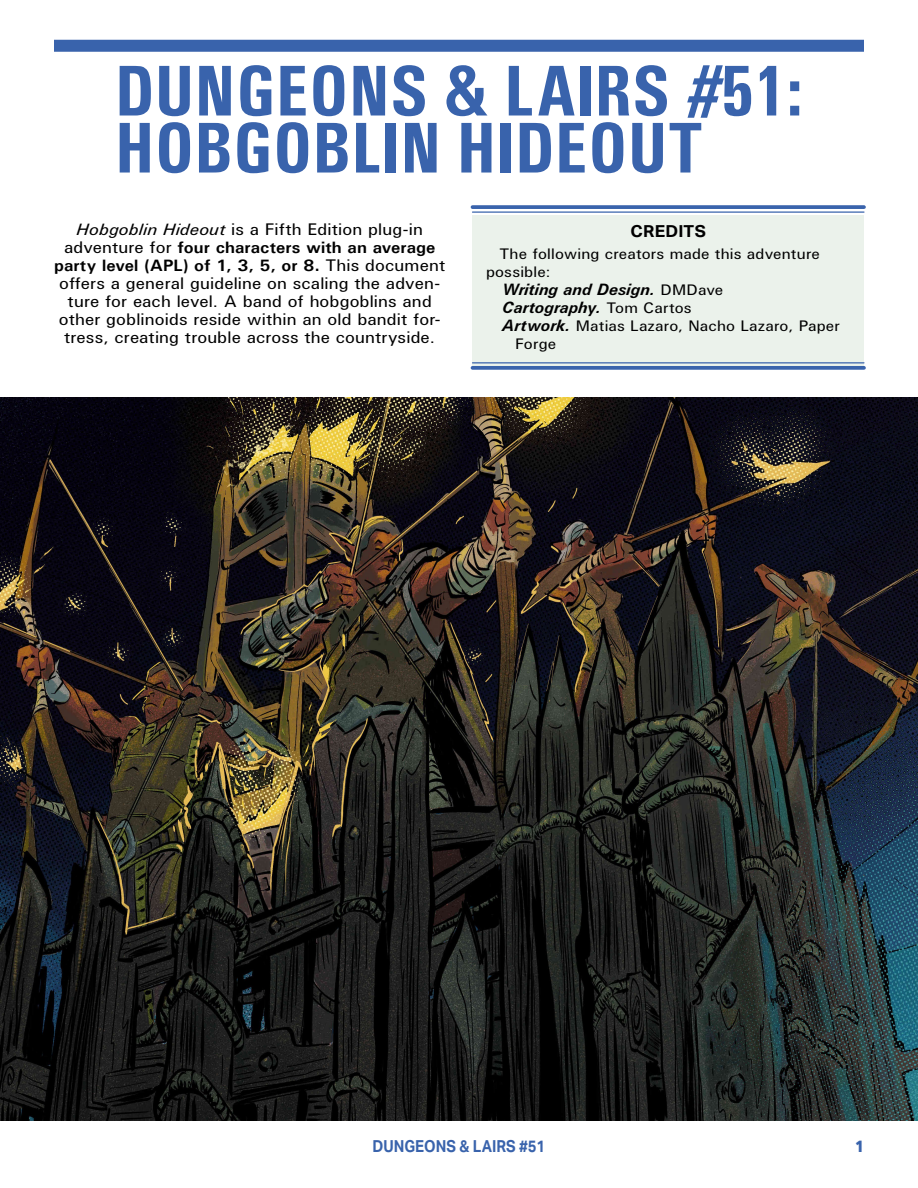
<style>
.page{position:relative;width:918px;height:1188px;background:#fff}
.page>*{position:absolute;margin:0;border:0;box-sizing:border-box;transform-origin:0 0}
.t1{font:700 72px/57px "U001 Con";color:#3963ac}
.t2{font:16.5px/18px "U001";letter-spacing:.005em;color:#000;text-align:center;scale:1.05 1}
.t3{font:italic 700 16.5px/18px "U001";letter-spacing:.005em;color:#000}
.t4{font:700 16.5px "Aktiv Grotesk";color:#3963ac;scale:.9 1}
.t5{font:700 16.5px "Aktiv Grotesk";letter-spacing:.015em;color:#000;scale:1.05 1}
.t6{font:800 16.5px "Aktiv Grotesk";color:#3963ac;scale:.9 1}
.t7{font:15px/18px "U001";letter-spacing:.01em;color:#000;scale:1.05 1}
.s1{font-style:italic}
.s2{font-weight:700}
.s3{font-weight:400;font-style:normal;font-size:15px}
.s4{font-weight:700;font-style:italic;font-size:16.5px}
</style>
<div class="page">
<img style="left:0;top:397px;width:918px;height:724px">
<div style="left:54px;top:40px;width:810px;height:12px;background:#3963ac"></div>
<div style="left:472px;top:216px;width:392px;height:150px;background:#ebf2eb"></div>
<svg style="left:472px;top:366px;width:392px;height:4px;background:#466db1"></svg>
<hr style="left:472px;top:362px;width:392px;height:1px;background:#3963ac">
<svg style="left:472px;top:205px;width:392px;height:4px;background:#446cb0"></svg>
<hr style="left:472px;top:211px;width:392px;height:2px;background:#3963ac">
<h1 class="t1" style="left:115px;top:61px;width:689px">DUNGEONS &amp; LAIRS #51:<br>HOBGOBLIN HIDEOUT</h1>
<p class="t2" style="left:54px;top:220px;width:374px"><span class="s1">Hobgoblin Hideout</span> is a Fifth Edition plug-in adventure for <span class="s2">four characters with an average party level (APL) of 1, 3, 5, or 8.</span> This document offers a general guideline on scaling the adven&shy;ture for each level. A band of hobgoblins and other goblinoids reside within an old bandit for&shy;tress, creating trouble across the countryside.</p>
<p class="t5" style="left:631px;top:222px;width:73px">CREDITS</p>
<p class="t7" style="left:486px;top:245px;width:320px;text-indent:13px">The following creators made this adventure possible:</p>
<p class="t3" style="left:502px;top:280px;width:223px">Writing and Design. <span class="s3">DMDave<br></span>Cartography. <span class="s3">Tom Cartos</span></p>
<p class="t7" style="left:515px;top:317px;width:311px;text-indent:-13px"><span class="s4">Artwork.</span> Matias Lazaro, Nacho Lazaro, Paper<br>Forge</p>
<p class="t4" style="left:373px;top:1137px;width:193px">DUNGEONS &amp; LAIRS #51</p>
<p class="t6" style="left:855px;top:1137px;width:11px">1</p>
</div>
